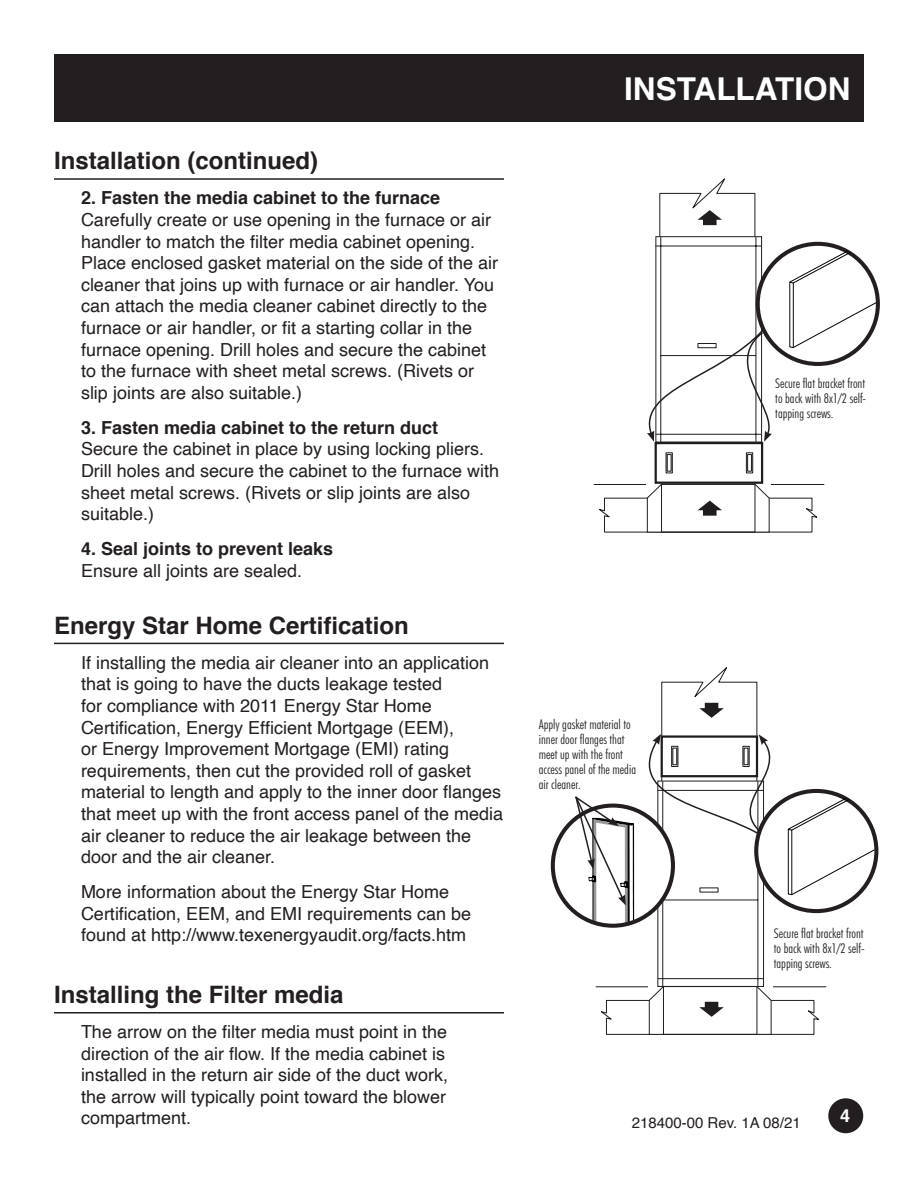
<style>
.page{position:relative;width:918px;height:1188px;background:#fff}
.page>*{position:absolute;margin:0;border:0;box-sizing:border-box;transform-origin:0 0}
.t1{font:700 31.5px "Helvetica";color:#fff}
.t2{font:700 24px "Helvetica";color:#231f20}
.t3{font:18px/21.6px "Helvetica";color:#231f20}
.t4{font:700 18px/21.6px "Helvetica";color:#231f20}
.t5{font:700 18px "Helvetica";color:#fff}
.t6{font:15px "Helvetica";color:#231f20}
.t7{font:300 condensed 13.5px/15px "Futura BT";color:#231f20;text-align:justify}
.s1{font-weight:700}
.s2{font-weight:400}
</style>
<div class="page">
<div style="left:828px;top:1098px;width:35px;height:35px;background:#231f20;border-radius:50%"></div>
<div style="left:54px;top:54px;width:810px;height:68px;background:#231f20"></div>
<hr style="left:54px;top:643px;width:450px;height:1px;background:#231f20">
<hr style="left:54px;top:1012px;width:450px;height:2px;background:#231f20">
<hr style="left:54px;top:178px;width:450px;height:2px;background:#231f20">
<div style="left:656px;top:236px;width:106px;height:206px;background:#fff;border:1px solid #201d1e"></div>
<hr style="left:756px;top:237px;width:1px;height:204px;background:#201d1e">
<hr style="left:660px;top:237px;width:1px;height:205px;background:#201d1e">
<hr style="left:656px;top:246px;width:105px;height:1px;background:#201d1e">
<hr style="left:594px;top:484px;width:230px;height:1px;background:#201d1e">
<svg style="left:599px;top:483px;width:219px;height:49px"></svg>
<svg style="left:659px;top:178px;width:97px;height:143px"></svg>
<div style="left:655px;top:442px;width:108px;height:42px;background:#fff;border:2px solid #201d1e"></div>
<svg style="left:665px;top:452px;width:89px;height:22px"></svg>
<hr style="left:596px;top:986px;width:230px;height:1px;background:#201d1e">
<svg style="left:598px;top:926px;width:223px;height:109px"></svg>
<svg style="left:649px;top:986px;width:123px;height:49px"></svg>
<svg style="left:647px;top:328px;width:132px;height:114px"></svg>
<div style="left:758px;top:244px;width:120px;height:120px;background:#fff;border-radius:50%"></div>
<div style="left:756px;top:242px;width:124px;height:124px;border:4px solid #231f20;border-radius:50%"></div>
<svg style="left:789px;top:250px;width:88px;height:99px"></svg>
<svg style="left:573px;top:667px;width:302px;height:259px"></svg>
<p class="t2" style="left:54px;top:141px;width:266px">Installation (continued)</p>
<p class="t3" style="left:81px;top:188px;width:419px"><span class="s1">2. Fasten the media cabinet to the furnace </span>Carefully create or use opening in the furnace or air handler to match the filter media cabinet opening.<br>Place enclosed gasket material on the side of the air cleaner that joins up with furnace or air handler. You can attach the media cleaner cabinet directly to the furnace or air handler, or fit a starting collar in the furnace opening. Drill holes and secure the cabinet to the furnace with sheet metal screws. (Rivets or slip joints are also suitable.)</p>
<p class="t4" style="left:81px;top:417px;width:359px">3. Fasten media cabinet to the return duct</p>
<p class="t3" style="left:81px;top:439px;width:420px">Secure the cabinet in place by using locking pliers.<br>Drill holes and secure the cabinet to the furnace with sheet metal screws. (Rivets or slip joints are also suitable.)</p>
<p class="t4" style="left:81px;top:538px;width:254px">4. Seal joints to prevent leaks<br><span class="s2">Ensure all joints are sealed.</span></p>
<p class="t2" style="left:54px;top:606px;width:356px">Energy Star Home Certification</p>
<p class="t3" style="left:81px;top:652px;width:424px">If installing the media air cleaner into an application that is going to have the ducts leakage tested<br>for compliance with 2011 Energy Star Home Certification, Energy Efficient Mortgage (EEM),<br>or Energy Improvement Mortgage (EMI) rating requirements, then cut the provided roll of gasket material to length and apply to the inner door flanges that meet up with the front access panel of the media air cleaner to reduce the air leakage between the door and the air cleaner.</p>
<p class="t3" style="left:81px;top:882px;width:392px">More information about the Energy Star Home<br>Certification, EEM, and EMI requirements can be found at http://www.texenergyaudit.org/facts.htm</p>
<p class="t2" style="left:54px;top:975px;width:291px">Installing the Filter media</p>
<p class="t3" style="left:81px;top:1021px;width:369px">The arrow on the filter media must point in the direction of the air flow. If the media cabinet is installed in the return air side of the duct work, the arrow will typically point toward the blower compartment.</p>
<p class="t1" style="left:624px;top:63px;width:228px">INSTALLATION</p>
<p class="t7" style="left:539px;top:716px;width:99px;text-align:left">Apply gasket material to inner door flanges that meet up with the front access panel of the media air cleaner.</p>
<p class="t7" style="left:775px;top:376px;width:92px">Secure flat bracket front to back with 8x1/2 self&shy;tapping screws.</p>
<p class="t7" style="left:774px;top:926px;width:92px">Secure flat bracket front to back with 8x1/2 self&shy;tapping screws.</p>
<p class="t6" style="left:632px;top:1111px;width:171px">218400-00 Rev. 1A 08/21</p>
<p class="t5" style="left:840px;top:1101px;width:12px">4</p>
</div>
